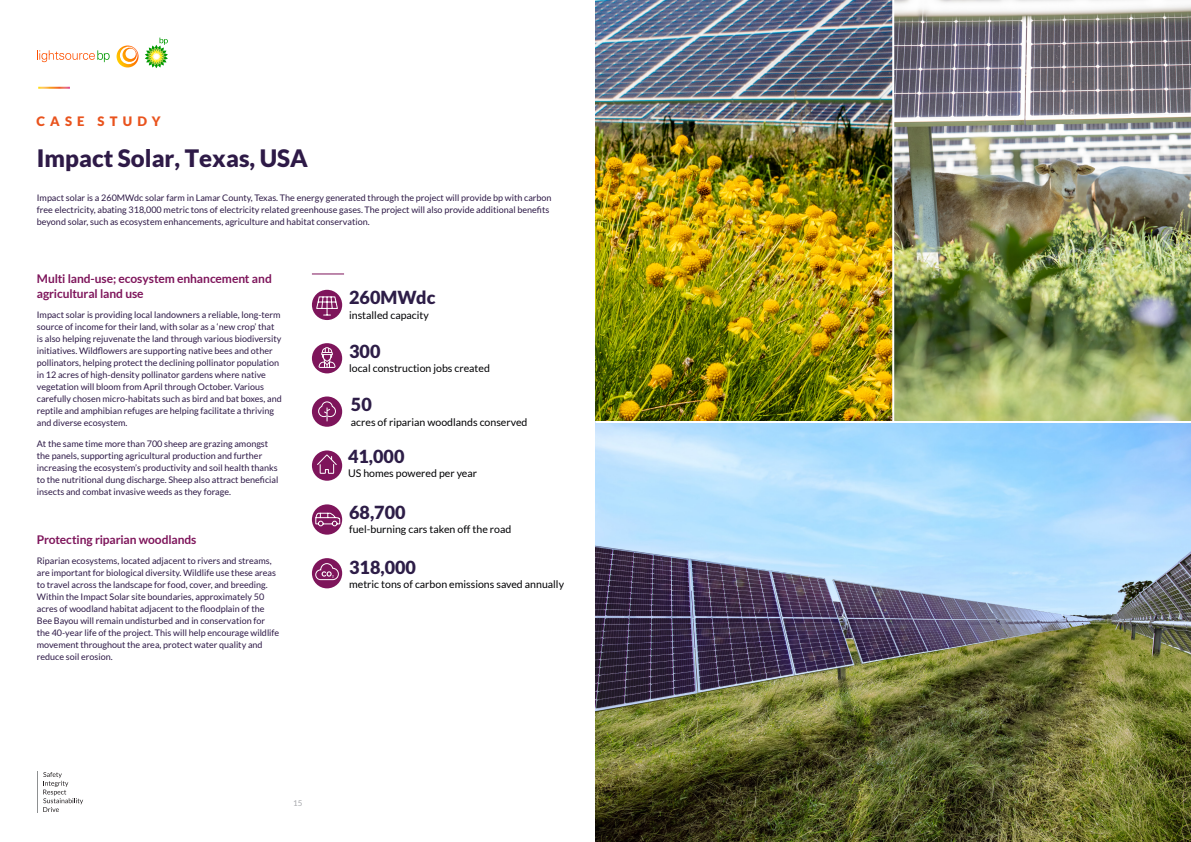
<style>
.page{position:relative;width:1191px;height:842px;background:#fff}
.page>*{position:absolute;margin:0;border:0;box-sizing:border-box;transform-origin:0 0}
.t1{font:900 24px "Lato";color:#2e1a47}
.t2{font:900 18px "Lato";color:#2d1d47}
.t3{font:900 13px "Lato";letter-spacing:.4em;color:#e9531d}
.t4{font:700 12px/15px "Lato";letter-spacing:-.005em;color:#7e155b}
.t5{font:10.6px "Lato";color:#000103}
.t6{font:9px/12px "Lato";color:#2e1a47}
.t7{font:8px "Lato";color:#a8a9ad}
</style>
<div class="page">
<svg style="left:37px;top:50px;width:73px;height:12px"></svg>
<svg style="left:117px;top:46px;width:22px;height:22px"></svg>
<svg style="left:145px;top:38px;width:23px;height:30px"></svg>
<img style="left:595px;top:0;width:596px;height:842px">
<hr style="left:595px;top:421px;width:596px;height:2px;background:#fff">
<hr style="left:892px;top:0;width:2px;height:422px;background:#fff">
<hr style="left:312px;top:273px;width:32px;height:1px;background:#7e155b">
<div style="left:312px;top:290px;width:30px;height:30px;background:#7e155b;border-radius:50%"></div>
<svg style="left:316px;top:296px;width:22px;height:20px"></svg>
<div style="left:312px;top:343px;width:30px;height:30px;background:#7e155b;border-radius:50%"></div>
<svg style="left:319px;top:343px;width:17px;height:25px"></svg>
<div style="left:312px;top:558px;width:30px;height:30px;background:#7e155b;border-radius:50%"></div>
<svg style="left:315px;top:563px;width:24px;height:17px"></svg>
<div style="left:312px;top:504px;width:30px;height:31px;background:#7e155b;border-radius:50%"></div>
<svg style="left:315px;top:512px;width:25px;height:15px"></svg>
<div style="left:312px;top:396px;width:30px;height:31px;background:#7e155b;border-radius:50%"></div>
<svg style="left:318px;top:401px;width:18px;height:20px"></svg>
<div style="left:312px;top:450px;width:30px;height:31px;background:#7e155b;border-radius:50%"></div>
<svg style="left:316px;top:454px;width:21px;height:20px"></svg>
<svg style="left:43px;top:772px;width:40px;height:40px"></svg>
<hr style="left:37px;top:771px;width:1px;height:42px;background:#8e9091">
<h3 class="t3" style="left:36px;top:113px;width:126px">CASE STUDY</h3>
<h1 class="t1" style="left:37px;top:145px;width:273px">Impact Solar, Texas, USA</h1>
<p class="t6" style="left:37px;top:191px;width:516px">Impact solar is a 260MWdc solar farm in Lamar County, Texas. The energy generated through the project will provide bp with carbon free electricity, abating 318,000 metric tons of electricity related greenhouse gases. The project will also provide additional benefits beyond solar, such as ecosystem enhancements, agriculture and habitat conservation.</p>
<h3 class="t4" style="left:37px;top:270px;width:236px">Multi land-use; ecosystem enhancement and agricultural land use</h3>
<p class="t6" style="left:37px;top:309px;width:246px">Impact solar is providing local landowners a reliable, long-term source of income for their land, with solar as a ‘new crop’ that is also helping rejuvenate the land through various biodiversity initiatives. Wildflowers are supporting native bees and other pollinators, helping protect the declining pollinator population in 12 acres of high-density pollinator gardens where native vegetation will bloom from April through October. Various carefully chosen micro-habitats such as bird and bat boxes, and reptile and amphibian refuges are helping facilitate a thriving and diverse ecosystem.</p>
<p class="t6" style="left:37px;top:437px;width:243px">At the same time more than 700 sheep are grazing amongst the panels, supporting agricultural production and further increasing the ecosystem’s productivity and soil health thanks to the nutritional dung discharge. Sheep also attract beneficial insects and combat invasive weeds as they forage.</p>
<h3 class="t4" style="left:37px;top:531px;width:161px">Protecting riparian woodlands</h3>
<p class="t6" style="left:37px;top:555px;width:244px">Riparian ecosystems, located adjacent to rivers and streams, are important for biological diversity. Wildlife use these areas to travel across the landscape for food, cover, and breeding.<br>Within the Impact Solar site boundaries, approximately 50 acres of woodland habitat adjacent to the floodplain of the Bee Bayou will remain undisturbed and in conservation for the 40-year life of the project. This will help encourage wildlife movement throughout the area, protect water quality and reduce soil erosion.</p>
<h2 class="t2" style="left:349px;top:287px;width:88px">260MWdc</h2>
<p class="t5" style="left:349px;top:310px;width:81px">installed capacity</p>
<h2 class="t2" style="left:349px;top:340px;width:33px">300</h2>
<p class="t5" style="left:349px;top:362px;width:142px">local construction jobs created</p>
<h2 class="t2" style="left:351px;top:394px;width:22px">50</h2>
<p class="t5" style="left:351px;top:416px;width:178px">acres of riparian woodlands conserved</p>
<h2 class="t2" style="left:348px;top:446px;width:58px">41,000</h2>
<p class="t5" style="left:348px;top:467px;width:131px">US homes powered per year</p>
<h2 class="t2" style="left:349px;top:502px;width:58px">68,700</h2>
<p class="t5" style="left:349px;top:524px;width:164px">fuel-burning cars taken off the road</p>
<h2 class="t2" style="left:349px;top:557px;width:68px">318,000</h2>
<p class="t5" style="left:349px;top:579px;width:216px">metric tons of carbon emissions saved annually</p>
<p class="t7" style="left:293px;top:799px;width:11px">15</p>
</div>
